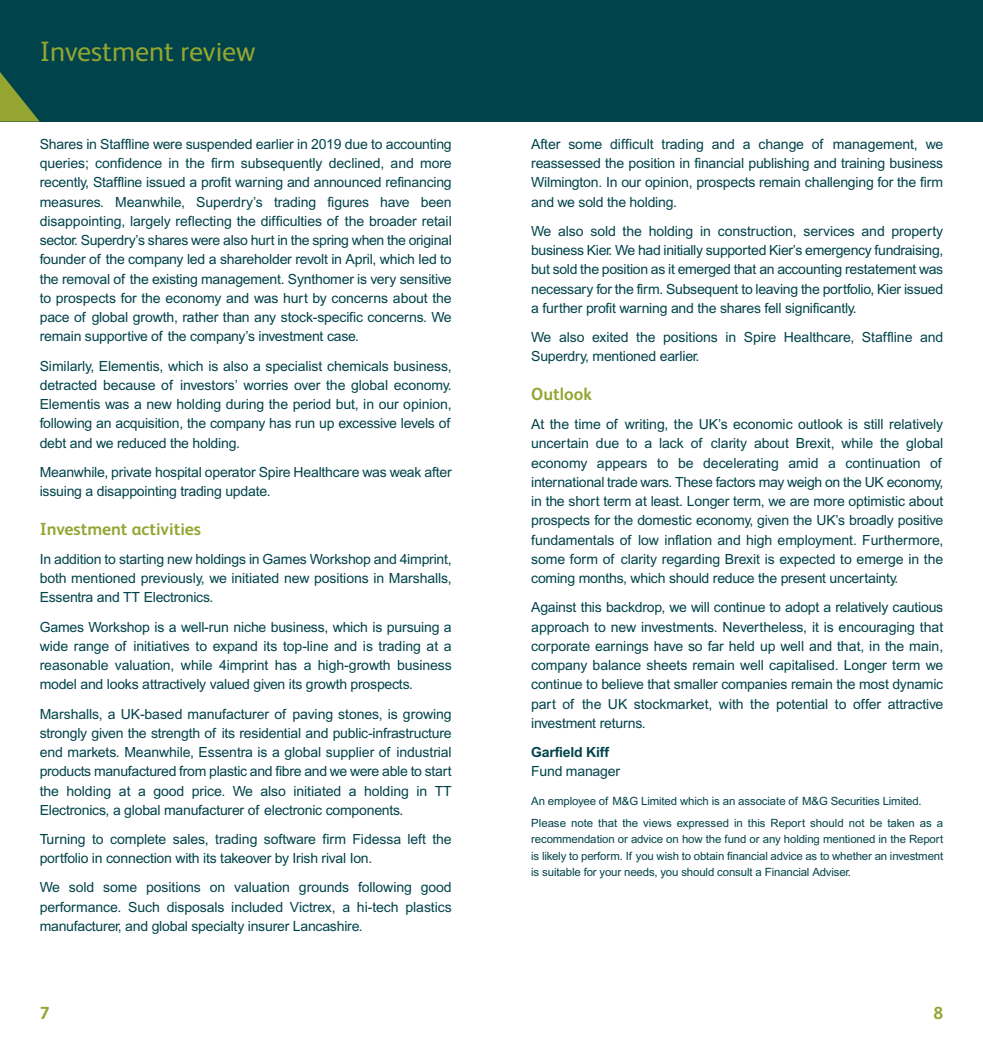
<style>
.page{position:relative;width:983px;height:1042px;background:#fff}
.page>*{position:absolute;margin:0;border:0;box-sizing:border-box;transform-origin:0 0}
.t1{font:28px "FS Albert";color:#94a531}
.t2{font:700 17.5px "FS Albert";color:#94a531}
.t3{font:14px/19.2px "Arial";letter-spacing:-.015em;color:#00434b;text-align:justify}
.t4{font:700 14px "Arial";letter-spacing:-.015em;color:#00434b}
.t5{font:11.38px/16.6px "Arial";letter-spacing:-.01em;color:#00434b}
</style>
<div class="page">
<div style="left:491px;top:0;width:491px;height:122px;background:#00434b"></div>
<div style="left:0;top:0;width:491px;height:122px;background:#00434b"></div>
<svg style="left:0;top:72px;width:40px;height:50px"></svg>
<h1 class="t1" style="left:40px;top:42px;width:217px">Investment review</h1>
<p class="t3" style="left:40px;top:136px;width:413px">Shares in Staffline were suspended earlier in 2019 due to accounting queries; confidence in the firm subsequently declined, and more recently, Staffline issued a profit warning and announced refinancing measures. Meanwhile, Superdry’s trading figures have been disappointing, largely reflecting the difficulties of the broader retail sector. Superdry’s shares were also hurt in the spring when the original founder of the company led a shareholder revolt in April, which led to the removal of the existing management. Synthomer is very sensitive to prospects for the economy and was hurt by concerns about the pace of global growth, rather than any stock-specific concerns. We remain supportive of the company’s investment case.</p>
<p class="t3" style="left:40px;top:357px;width:413px">Similarly, Elementis, which is also a specialist chemicals business, detracted because of investors’ worries over the global economy.<br>Elementis was a new holding during the period but, in our opinion, following an acquisition, the company has run up excessive levels of debt and we reduced the holding.</p>
<p class="t3" style="left:40px;top:464px;width:413px">Meanwhile, private hospital operator Spire Healthcare was weak after issuing a disappointing trading update.</p>
<p class="t2" style="left:40px;top:523px;width:163px">Investment activities</p>
<p class="t3" style="left:40px;top:551px;width:413px">In addition to starting new holdings in Games Workshop and 4imprint, both mentioned previously, we initiated new positions in Marshalls, Essentra and TT Electronics.</p>
<p class="t3" style="left:40px;top:618px;width:413px">Games Workshop is a well-run niche business, which is pursuing a wide range of initiatives to expand its top-line and is trading at a reasonable valuation, while 4imprint has a high-growth business model and looks attractively valued given its growth prospects.</p>
<p class="t3" style="left:40px;top:705px;width:413px">Marshalls, a UK-based manufacturer of paving stones, is growing strongly given the strength of its residential and public-infrastructure end markets. Meanwhile, Essentra is a global supplier of industrial products manufactured from plastic and fibre and we were able to start the holding at a good price. We also initiated a holding in TT Electronics, a global manufacturer of electronic components.</p>
<p class="t3" style="left:40px;top:831px;width:413px">Turning to complete sales, trading software firm Fidessa left the portfolio in connection with its takeover by Irish rival Ion.</p>
<p class="t3" style="left:40px;top:879px;width:413px">We sold some positions on valuation grounds following good performance. Such disposals included Victrex, a hi-tech plastics manufacturer, and global specialty insurer Lancashire.</p>
<p class="t2" style="left:40px;top:1007px;width:11px">7</p>
<p class="t3" style="left:531px;top:136px;width:413px">After some difficult trading and a change of management, we reassessed the position in financial publishing and training business Wilmington. In our opinion, prospects remain challenging for the firm and we sold the holding.</p>
<p class="t3" style="left:531px;top:223px;width:413px">We also sold the holding in construction, services and property business Kier. We had initially supported Kier’s emergency fundraising, but sold the position as it emerged that an accounting restatement was necessary for the firm. Subsequent to leaving the portfolio, Kier issued a further profit warning and the shares fell significantly.</p>
<p class="t3" style="left:531px;top:329px;width:413px">We also exited the positions in Spire Healthcare, Staffline and<br>Superdry, mentioned earlier.</p>
<p class="t2" style="left:531px;top:388px;width:62px">Outlook</p>
<p class="t3" style="left:531px;top:416px;width:413px">At the time of writing, the UK’s economic outlook is still relatively uncertain due to a lack of clarity about Brexit, while the global economy appears to be decelerating amid a continuation of international trade wars. These factors may weigh on the UK economy, in the short term at least. Longer term, we are more optimistic about prospects for the domestic economy, given the UK’s broadly positive fundamentals of low inflation and high employment. Furthermore, some form of clarity regarding Brexit is expected to emerge in the coming months, which should reduce the present uncertainty.</p>
<p class="t3" style="left:531px;top:599px;width:413px">Against this backdrop, we will continue to adopt a relatively cautious approach to new investments. Nevertheless, it is encouraging that corporate earnings have so far held up well and that, in the main, company balance sheets remain well capitalised. Longer term we continue to believe that smaller companies remain the most dynamic part of the UK stockmarket, with the potential to offer attractive investment returns.</p>
<p class="t4" style="left:531px;top:747px;width:79px">Garfield Kiff</p>
<p class="t3" style="left:531px;top:763px;width:90px">Fund manager</p>
<p class="t5" style="left:531px;top:791px;width:413px;line-height:21.5px">An employee of M&amp;G Limited which is an associate of M&amp;G Securities Limited.<br>Please note that the views expressed in this Report should not be taken as a</p>
<p class="t5" style="left:531px;top:832px;width:413px;text-align:justify">recommendation or advice on how the fund or any holding mentioned in the Report is likely to perform. If you wish to obtain financial advice as to whether an investment is suitable for your needs, you should consult a Financial Adviser.</p>
<p class="t2" style="left:933px;top:1007px;width:11px">8</p>
</div>
